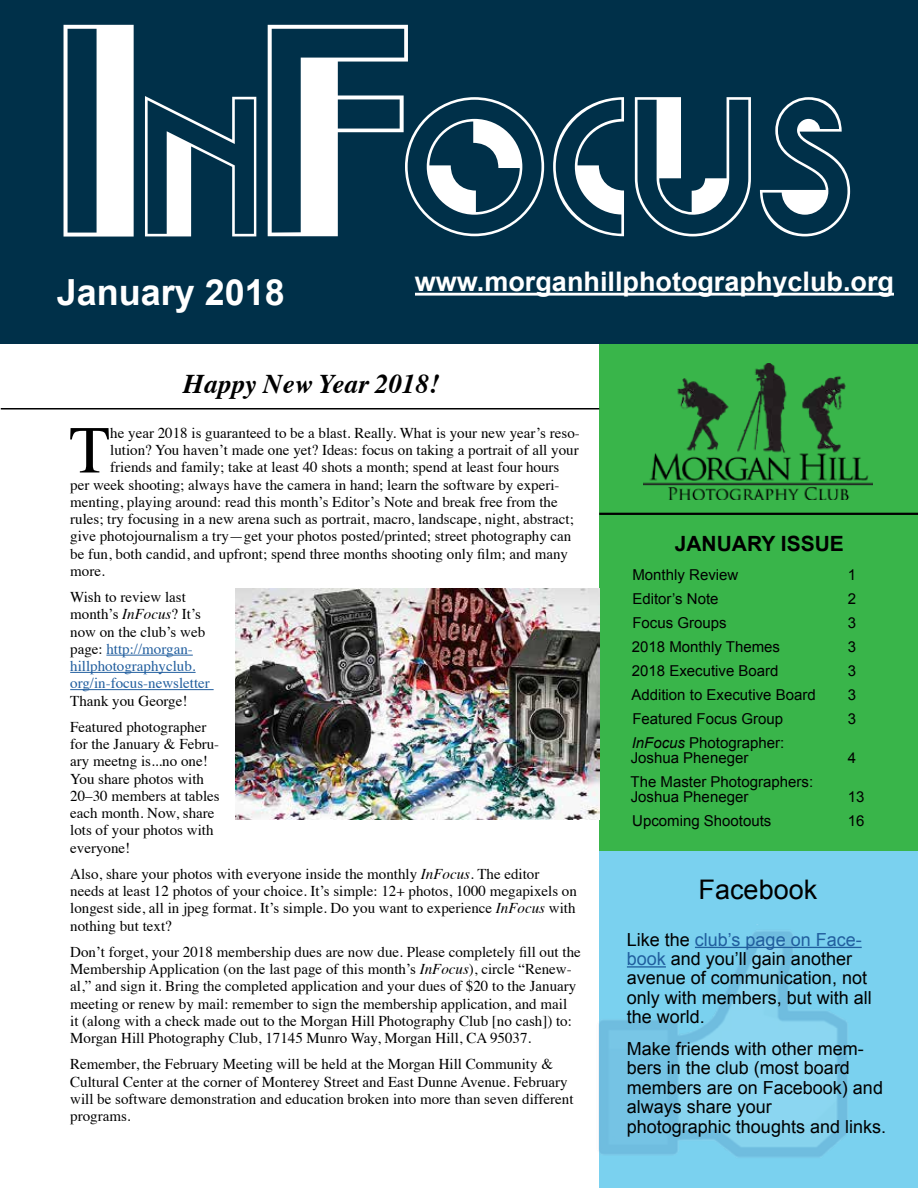
<style>
.page{position:relative;width:918px;height:1188px;background:#fff}
.page>*{position:absolute;margin:0;border:0;box-sizing:border-box;transform-origin:0 0}
.t1{font:187.5px "Joost A Millionaire NF";color:#fff}
.t2{font:67.2px "Times";color:#000}
.t3{font:700 36px "Arial";color:#fff}
.t4{font:700 27px "Arial";color:#fff}
.t5{font:italic 700 27px "Times";color:#000}
.t6{font:27px "Arial";color:#000}
.t7{font:700 21px "Arial";color:#000}
.t8{font:18px/19.5px "Arial";color:#000}
.t9{font:15px/17.2px "Times";color:#000}
.t10{font:15px/15px "Arial";color:#000}
.t11{font:15px/17.2px "Times";color:#215e9e}
.s1{font-size:285px}
.s2{color:#000}
.s3{font-style:italic;color:#000}
.s4{font-style:italic}
.s5{color:#215e9e}
</style>
<div class="page">
<hr style="left:106px;top:655px;width:87px;height:1px;background:#215e9e">
<hr style="left:70px;top:672px;width:126px;height:1px;background:#215e9e">
<hr style="left:70px;top:689px;width:144px;height:1px;background:#215e9e">
<div style="left:599px;top:335px;width:319px;height:518px;background:#39b54a"></div>
<div style="left:0;top:0;width:918px;height:343px;background:#003049"></div>
<hr style="left:415px;top:293px;width:479px;height:3px;background:#fff">
<hr style="left:599px;top:513px;width:319px;height:2px;background:#000">
<hr style="left:1px;top:408px;width:598px;height:2px;background:#000">
<img style="left:643px;top:363px;width:229px;height:137px">
<img style="left:235px;top:589px;width:364px;height:231px">
<div style="left:599px;top:851px;width:319px;height:337px;background:#7ad1ef"></div>
<img style="left:598px;top:931px;width:262px;height:226px">
<hr style="left:695px;top:947px;width:167px;height:1px;background:#215e9e">
<hr style="left:627px;top:966px;width:39px;height:2px;background:#215e9e">
<h1 class="t1" style="left:57px;top:38px;width:799px"><span class="s1">I</span>N<span class="s1">F</span>OCUS</h1>
<h3 class="t3" style="left:57px;top:269px;width:230px">January 2018</h3>
<h3 class="t4" style="left:415px;top:264px;width:481px">www.morganhillphotographyclub.org</h3>
<h3 class="t5" style="left:183px;top:358px;width:258px">Happy New Year 2018!</h3>
<h2 class="t2" style="left:69px;top:387px;width:43px">T</h2>
<p class="t9" style="left:110px;top:423px;width:471px">he year 2018 is guaranteed to be a blast. Really. What is your new year’s reso-</p>
<p class="t9" style="left:110px;top:440px;width:470px">lution? You haven’t made one yet? Ideas: focus on taking a portrait of all your</p>
<p class="t9" style="left:110px;top:458px;width:451px">friends and family; take at least 40 shots a month; spend at least four hours</p>
<p class="t9" style="left:70px;top:475px;width:491px">per week shooting; always have the camera in hand; learn the software by experi-</p>
<p class="t9" style="left:70px;top:492px;width:489px">menting, playing around: read this month’s Editor’s Note and break free from the</p>
<p class="t9" style="left:70px;top:509px;width:505px">rules; try focusing in a new arena such as portrait, macro, landscape, night, abstract;</p>
<p class="t9" style="left:70px;top:527px;width:503px">give photojournalism a try—get your photos posted/printed; street photography can</p>
<p class="t9" style="left:70px;top:544px;width:499px">be fun, both candid, and upfront; spend three months shooting only film; and many</p>
<p class="t9" style="left:70px;top:561px;width:36px">more.</p>
<p class="t11" style="left:70px;top:587px;width:141px"><span class="s2">Wish to review last month’s</span> <span class="s3">InFocus</span><span class="s2">? It’s now on the club’s web page:</span> http://morgan&shy;hillphotographyclub. org/in-focus-newsletter</p>
<p class="t9" style="left:70px;top:686px;width:138px;line-height:26.2px">Thank you George!<br>Featured photographer</p>
<p class="t9" style="left:70px;top:734px;width:151px">for the January &amp; Febru&shy;ary meetng is...no one!<br>You share photos with<br>20–30 members at tables each month. Now, share lots of your photos with everyone!</p>
<p class="t9" style="left:70px;top:864px;width:508px">Also, share your photos with everyone inside the monthly <span class="s4">InFocus</span>. The editor needs at least 12 photos of your choice. It’s simple: 12+ photos, 1000 megapixels on longest side, all in jpeg format. It’s simple. Do you want to experience <span class="s4">InFocus</span> with nothing but text?</p>
<p class="t9" style="left:70px;top:942px;width:512px">Don’t forget, your 2018 membership dues are now due. Please completely fill out the Membership Application (on the last page of this month’s <span class="s4">InFocus</span>), circle “Renew&shy;al,” and sign it. Bring the completed application and your dues of $20 to the January meeting or renew by mail: remember to sign the membership application, and mail<br>it (along with a check made out to the Morgan Hill Photography Club [no cash]) to:<br>Morgan Hill Photography Club, 17145 Munro Way, Morgan Hill, CA 95037.</p>
<p class="t9" style="left:70px;top:1055px;width:505px">Remember, the February Meeting will be held at the Morgan Hill Community &amp; Cultural Center at the corner of Monterey Street and East Dunne Avenue. February will be software demonstration and education broken into more than seven different programs.</p>
<h3 class="t7" style="left:675px;top:530px;width:171px">JANUARY ISSUE</h3>
<p class="t10" style="left:632px;top:567px;width:107px">Monthly Review</p>
<p class="t10" style="left:848px;top:567px;width:10px">1</p>
<p class="t10" style="left:632px;top:591px;width:88px">Editor’s Note</p>
<p class="t10" style="left:848px;top:591px;width:10px">2</p>
<p class="t10" style="left:632px;top:615px;width:96px">Focus Groups</p>
<p class="t10" style="left:848px;top:615px;width:10px">3</p>
<p class="t10" style="left:632px;top:639px;width:150px">2018 Monthly Themes</p>
<p class="t10" style="left:848px;top:639px;width:10px">3</p>
<p class="t10" style="left:632px;top:663px;width:148px">2018 Executive Board</p>
<p class="t10" style="left:848px;top:663px;width:10px">3</p>
<p class="t10" style="left:631px;top:687px;width:186px">Addition to Executive Board</p>
<p class="t10" style="left:848px;top:687px;width:10px">3</p>
<p class="t10" style="left:632px;top:711px;width:152px">Featured Focus Group</p>
<p class="t10" style="left:848px;top:711px;width:10px">3</p>
<p class="t10" style="left:631px;top:735px;width:155px"><span class="s4">InFocus</span> Photographer:<br>Joshua Pheneger</p>
<p class="t10" style="left:848px;top:750px;width:10px">4</p>
<p class="t10" style="left:631px;top:774px;width:184px">The Master Photographers:<br>Joshua Pheneger</p>
<p class="t10" style="left:848px;top:789px;width:18px">13</p>
<p class="t10" style="left:632px;top:813px;width:141px">Upcoming Shootouts</p>
<p class="t10" style="left:848px;top:813px;width:18px">16</p>
<h3 class="t6" style="left:699px;top:871px;width:120px">Facebook</h3>
<p class="t8" style="left:627px;top:930px;width:247px">Like the <span class="s5">club’s page on Face&shy;book</span> and you’ll gain another avenue of communication, not only with members, but with all the world.</p>
<p class="t8" style="left:627px;top:1039px;width:261px">Make friends with other mem&shy;bers in the club (most board members are on Facebook) and always share your<br>photographic thoughts and links.</p>
</div>
